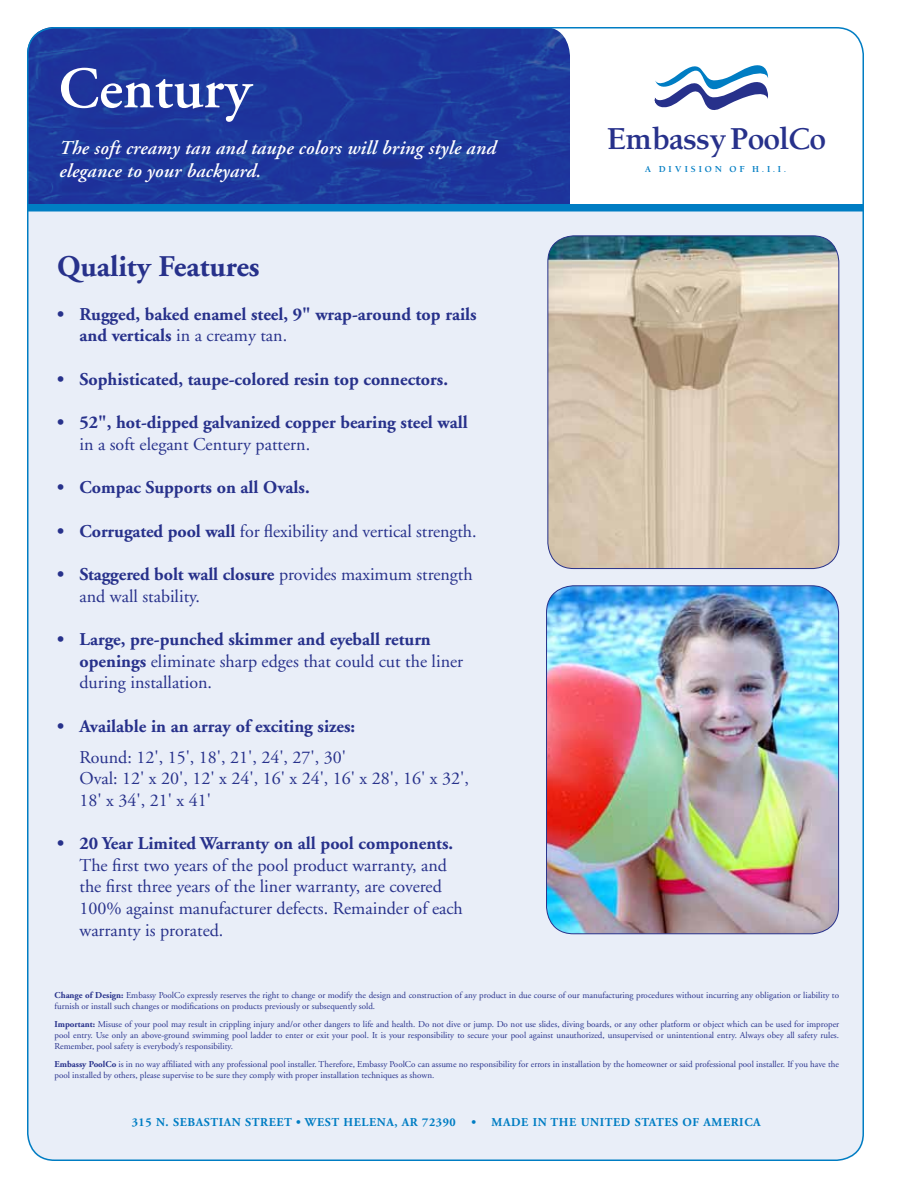
<style>
.page{position:relative;width:918px;height:1188px;background:#fff}
.page>*{position:absolute;margin:0;border:0;box-sizing:border-box;transform-origin:0 0}
.t1{font:600 58.5px "Adobe Garamond";color:#fff}
.t2{font:700 30px "Adobe Garamond";color:#27318b}
.t3{font:700 28.8px "Berkeley Oldstyle";letter-spacing:-.05em;color:#27318b}
.t4{font:italic 600 19.5px/23.4px "Adobe Garamond";letter-spacing:.01em;color:#fff}
.t5{font:18px/21.6px "Adobe Garamond";color:#27318b}
.t6{font:700 18px/21.8px "Adobe Garamond";color:#27318b}
.t7{font:700 12px "Adobe Garamond";letter-spacing:.05em;color:#007dc3}
.t8{font:9px/10.8px "Adobe Garamond";color:#27318b}
.t9{font:700 8.25px "Berkeley Oldstyle";letter-spacing:.35em;color:#007dc3}
.s1{font-weight:400}
.s2{font-weight:700}
</style>
<div class="page">
<div style="left:27px;top:27px;width:837px;height:1134px;background:#e9eef8;border-radius:27px"></div>
<div style="left:570px;top:27px;width:294px;height:177px;background:#fff"></div>
<img style="left:27px;top:27px;width:543px;height:177px">
<div style="left:27px;top:204px;width:837px;height:8px;background:#007dc3"></div>
<svg style="left:654px;top:54px;width:115px;height:65px;background:#c4d1e6"></svg>
<img style="left:547px;top:586px;width:292px;height:348px">
<div style="left:546px;top:585px;width:293px;height:349px;border:1px solid #27318b;border-radius:27px"></div>
<img style="left:548px;top:236px;width:291px;height:333px">
<div style="left:548px;top:235px;width:291px;height:334px;border:1px solid #27318b;border-radius:26px"></div>
<h1 class="t1" style="left:58px;top:57px;width:194px">Century</h1>
<h3 class="t4" style="left:58px;top:137px;width:438px">The soft creamy tan and taupe colors will bring style and elegance to your backyard.</h3>
<h2 class="t2" style="left:57px;top:250px;width:204px">Quality Features</h2>
<h3 class="t6" style="left:80px;top:303px;width:399px;text-indent:-22px">• Rugged, baked enamel steel, 9" wrap-around top rails and verticals <span class="s1">in a creamy tan.</span></h3>
<h3 class="t6" style="left:57px;top:369px;width:393px">• Sophisticated, taupe-colored resin top connectors.</h3>
<h3 class="t6" style="left:57px;top:412px;width:412px">• 52", hot-dipped galvanized copper bearing steel wall</h3>
<h3 class="t5" style="left:80px;top:434px;width:232px">in a soft elegant Century pattern.</h3>
<h3 class="t6" style="left:57px;top:477px;width:254px">• Compac Supports on all Ovals.</h3>
<h3 class="t5" style="left:57px;top:521px;width:421px"><span class="s2">• Corrugated pool wall</span> for flexibility and vertical strength.</h3>
<h3 class="t5" style="left:80px;top:564px;width:395px;text-indent:-22px"><span class="s2">• Staggered bolt wall closure</span> provides maximum strength and wall stability.</h3>
<h3 class="t5" style="left:80px;top:629px;width:385px;text-indent:-22px"><span class="s2">• Large, pre-punched skimmer and eyeball return openings</span> eliminate sharp edges that could cut the liner during installation.</h3>
<h3 class="t6" style="left:57px;top:715px;width:300px">• Available in an array of exciting sizes:</h3>
<h3 class="t5" style="left:80px;top:746px;width:391px">Round: 12', 15', 18', 21', 24', 27', 30'<br>Oval: 12' x 20', 12' x 24', 16' x 24', 16' x 28', 16' x 32',<br>18' x 34', 21' x 41'</h3>
<h3 class="t6" style="left:57px;top:833px;width:398px">• 20 Year Limited Warranty on all pool components.</h3>
<h3 class="t5" style="left:80px;top:855px;width:385px">The first two years of the pool product warranty, and the first three years of the liner warranty, are covered 100% against manufacturer defects. Remainder of each warranty is prorated.</h3>
<h3 class="t3" style="left:607px;top:121px;width:221px">Embassy PoolCo</h3>
<p class="t9" style="left:645px;top:164px;width:143px">A DIVISION OF H.I.I.</p>
<p class="t8" style="left:55px;top:990px;width:786px"><span class="s2">Change of Design:</span> Embassy PoolCo expressly reserves the right to change or modify the design and construction of any product in due course of our manufacturing procedures without incurring any obligation or liability to furnish or install such changes or modifications on products previously or subsequently sold.</p>
<p class="t8" style="left:55px;top:1019px;width:786px;text-align:justify"><span class="s2">Important:</span> Misuse of your pool may result in crippling injury and/or other dangers to life and health. Do not dive or jump. Do not use slides, diving boards, or any other platform or object which can be used for improper pool entry. Use only an above-ground swimming pool ladder to enter or exit your pool. It is your responsibility to secure your pool against unauthorized, unsupervised or unintentional entry. Always obey all safety rules.<br>Remember, pool safety is everybody’s responsibility.</p>
<p class="t8" style="left:55px;top:1059px;width:786px"><span class="s2">Embassy PoolCo</span> is in no way affiliated with any professional pool installer. Therefore, Embassy PoolCo can assume no responsibility for errors in installation by the homeowner or said professional pool installer. If you have the pool installed by others, please supervise to be sure they comply with proper installation techniques as shown.</p>
<h3 class="t7" style="left:132px;top:1116px;width:326px">315 N. Sebastian Street • West Helena, AR 72390</h3>
<h3 class="t7" style="left:471px;top:1116px;width:291px">• Made in the United States of America</h3>
</div>
